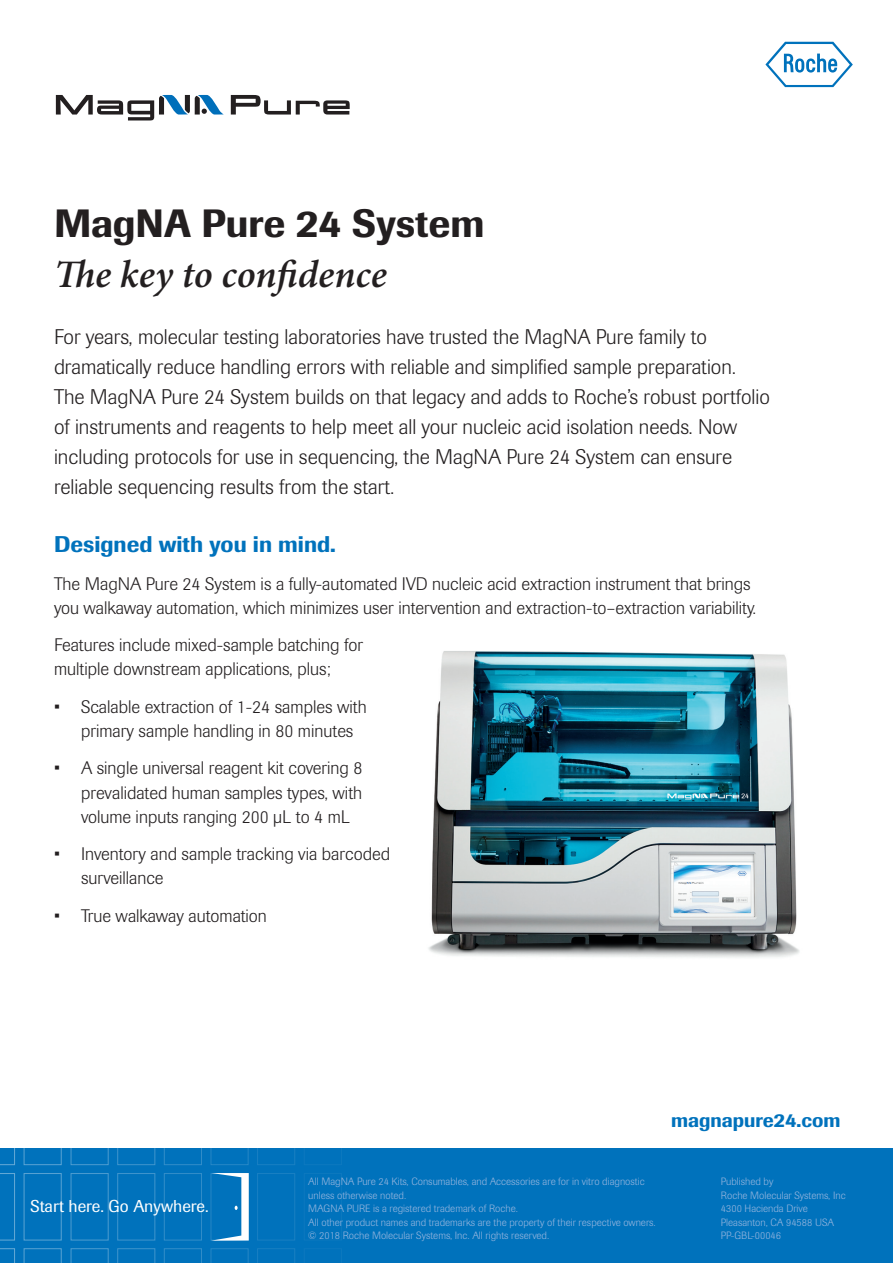
<style>
.page{position:relative;width:893px;height:1263px;background:#fff}
.page>*{position:absolute;margin:0;border:0;box-sizing:border-box;transform-origin:0 0}
.t1{font:italic 600 39px "Minion Pro";color:#231f20}
.t2{font:500 39px "Imago Pro";letter-spacing:-.005em;color:#231f20}
.t3{font:500 22.5px "Imago Pro";color:#0072bc}
.t4{font:300 21px/30px "Imago Pro";color:#231f20}
.t5{font:500 19.5px "Imago Pro";color:#0072bc}
.t6{font:300 18px/24px "Imago Pro";color:#231f20}
.t7{font:16.95px "Imago Pro";color:#fff}
.t8{font:300 10.5px/13.5px "Imago Pro";color:#95b5de}
</style>
<div class="page">
<img style="left:428px;top:651px;width:372px;height:307px">
<svg style="left:765px;top:42px;width:88px;height:45px"></svg>
<svg style="left:231px;top:95px;width:119px;height:20px"></svg>
<svg style="left:56px;top:95px;width:168px;height:25px"></svg>
<div style="left:0;top:1148px;width:893px;height:115px;background:#0072bc"></div>
<svg style="left:0;top:1248px;width:15px;height:15px"></svg>
<svg style="left:24px;top:1248px;width:38px;height:15px"></svg>
<svg style="left:71px;top:1248px;width:38px;height:15px"></svg>
<svg style="left:117px;top:1248px;width:38px;height:15px"></svg>
<svg style="left:164px;top:1248px;width:38px;height:15px"></svg>
<svg style="left:210px;top:1248px;width:39px;height:15px"></svg>
<svg style="left:257px;top:1248px;width:38px;height:15px"></svg>
<svg style="left:341px;top:1249px;width:1px;height:14px"></svg>
<svg style="left:0;top:1173px;width:15px;height:67px"></svg>
<svg style="left:0;top:1148px;width:15px;height:17px"></svg>
<div style="left:24px;top:1097px;width:38px;height:68px;border:1px solid #fff"></div>
<div style="left:71px;top:1097px;width:38px;height:68px;border:1px solid #fff"></div>
<div style="left:117px;top:1097px;width:38px;height:68px;border:1px solid #fff"></div>
<div style="left:164px;top:1097px;width:38px;height:68px;border:1px solid #fff"></div>
<div style="left:210px;top:1097px;width:39px;height:68px;border:1px solid #fff"></div>
<div style="left:257px;top:1097px;width:38px;height:68px;border:1px solid #fff"></div>
<svg style="left:211px;top:1173px;width:38px;height:68px"></svg>
<p class="t2" style="left:54px;top:198px;width:432px">MagNA Pure 24 System</p>
<p class="t1" style="left:54px;top:247px;width:334px">The key to confidence</p>
<p class="t4" style="left:54px;top:321px;width:717px">For years, molecular testing laboratories have trusted the MagNA Pure family to dramatically reduce handling errors with reliable and simplified sample preparation.<br>The MagNA Pure 24 System builds on that legacy and adds to Roche’s robust portfolio of instruments and reagents to help meet all your nucleic acid isolation needs. Now including protocols for use in sequencing, the MagNA Pure 24 System can ensure reliable sequencing results from the start.</p>
<p class="t3" style="left:54px;top:530px;width:283px">Designed with you in mind.</p>
<p class="t6" style="left:54px;top:571px;width:704px">The MagNA Pure 24 System is a fully-automated IVD nucleic acid extraction instrument that brings you walkaway automation, which minimizes user intervention and extraction-to–extraction variability.</p>
<p class="t6" style="left:54px;top:633px;width:311px">Features include mixed-sample batching for multiple downstream applications, plus;</p>
<p class="t6" style="left:81px;top:694px;width:287px;text-indent:-27px">• Scalable extraction of 1-24 samples with primary sample handling in 80 minutes</p>
<p class="t6" style="left:81px;top:756px;width:283px;text-align:justify;text-indent:-27px">• A single universal reagent kit covering 8 prevalidated human samples types, with volume inputs ranging 200 µL to 4 mL</p>
<p class="t6" style="left:81px;top:841px;width:311px;text-indent:-27px">• Inventory and sample tracking via barcoded surveillance</p>
<p class="t6" style="left:54px;top:903px;width:214px">• True walkaway automation</p>
<p class="t7" style="left:30px;top:1195px;width:180px">Start here. Go Anywhere.</p>
<p class="t5" style="left:671px;top:1107px;width:171px">magnapure24.com</p>
<p class="t8" style="left:308px;top:1175px;width:338px">All MagNA Pure 24 Kits, Consumables, and Accessories are for in vitro diagnostic</p>
<p class="t8" style="left:308px;top:1188px;width:99px">unless otherwise noted.</p>
<p class="t8" style="left:308px;top:1202px;width:211px">MAGNA PURE is a registered trademark of Roche.</p>
<p class="t8" style="left:308px;top:1215px;width:349px">All other product names and trademarks are the property of their respective owners.</p>
<p class="t8" style="left:308px;top:1229px;width:242px">© 2018 Roche Molecular Systems, Inc. All rights reserved.</p>
<p class="t8" style="left:721px;top:1174px;width:126px">Published by<br>Roche Molecular Systems, Inc</p>
<p class="t8" style="left:721px;top:1201px;width:88px">4300 Hacienda Drive</p>
<p class="t8" style="left:721px;top:1215px;width:115px">Pleasanton, CA 94588 USA</p>
<p class="t8" style="left:721px;top:1228px;width:62px">PP-GBL-00046</p>
</div>
